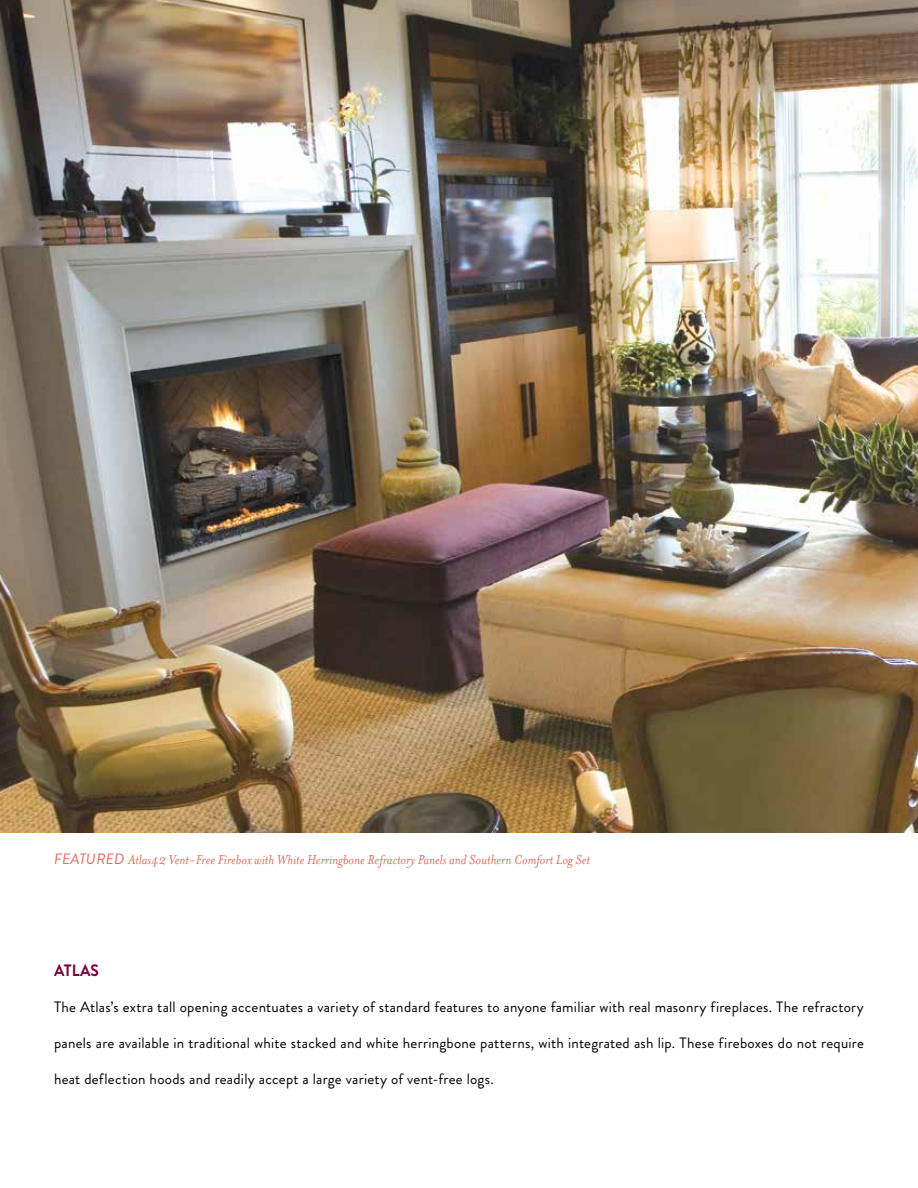
<style>
.page{position:relative;width:918px;height:1188px;background:#fff}
.page>*{position:absolute;margin:0;border:0;box-sizing:border-box;transform-origin:0 0}
.t1{font:700 16.5px "Brandon Grotesque";color:#7a003c;scale:.95 1}
.t2{font:15px "Brandon Grotesque";letter-spacing:.015em;color:#000}
.t3{font:italic 15px "Mrs Eaves OT";color:#e66b5b}
.s1{font-family:"Brandon Grotesque"}
</style>
<div class="page">
<img style="left:0;top:0;width:918px;height:833px">
<p class="t3" style="left:54px;top:851px;width:537px"><span class="s1">FEATURED</span> Atlas42 Vent-Free Firebox with White Herringbone Refractory Panels and Southern Comfort Log Set</p>
<p class="t1" style="left:54px;top:959px;width:49px">ATLAS</p>
<p class="t2" style="left:54px;top:996px;width:811px">The Atlas’s extra tall opening accentuates a variety of standard features to anyone familiar with real masonry fireplaces. The refractory</p>
<p class="t2" style="left:54px;top:1032px;width:812px">panels are available in traditional white stacked and white herringbone patterns, with integrated ash lip. These fireboxes do not require</p>
<p class="t2" style="left:54px;top:1068px;width:441px">heat deflection hoods and readily accept a large variety of vent-free logs.</p>
</div>
